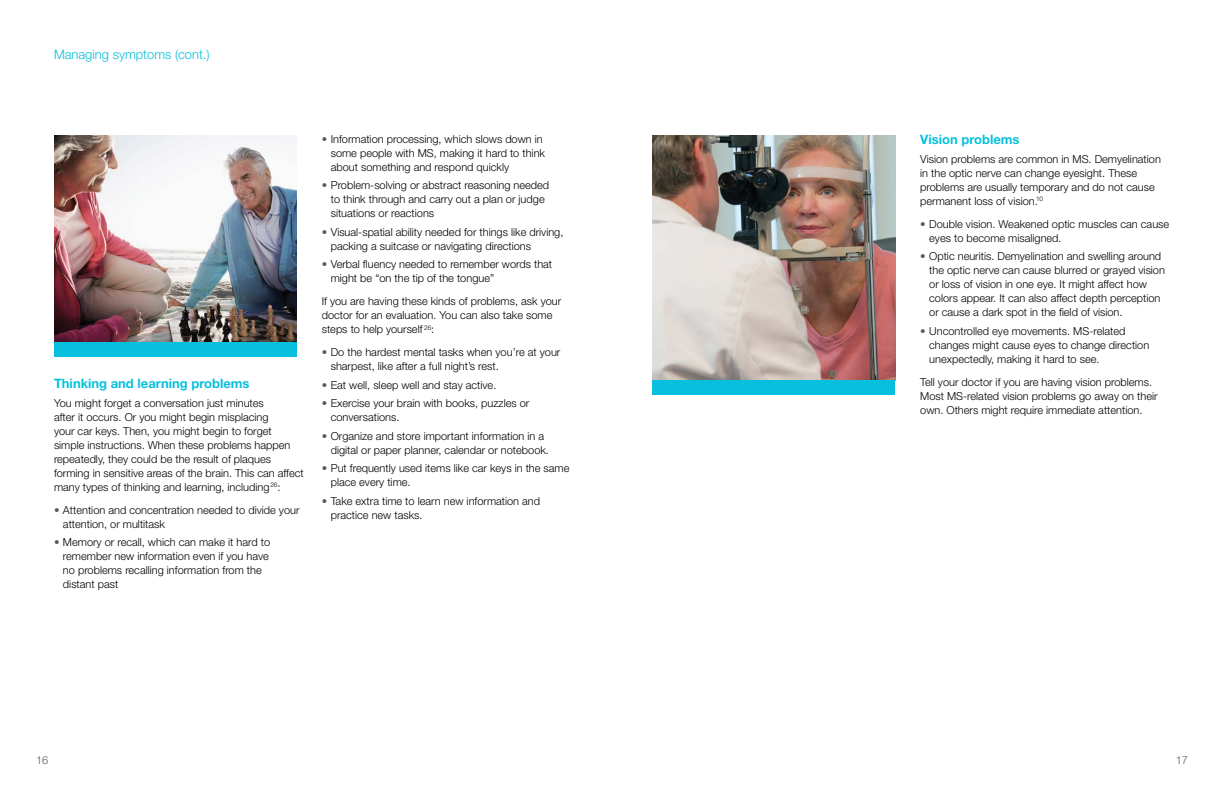
<style>
.page{position:relative;width:1224px;height:792px;background:#fff}
.page>*{position:absolute;margin:0;border:0;box-sizing:border-box;transform-origin:0 0}
.t1{font:700 13px "Helvetica Neue LT Std";color:#08c0de}
.t2{font:300 13px "Helvetica Neue LT Std";color:#08c0de}
.t3{font:300 11px/14px "Helvetica Neue LT Std";color:#000}
.t4{font:300 11px "Helvetica Neue LT Std";color:#58595b}
.s1{color:#58595b}
</style>
<div class="page">
<div style="left:54px;top:342px;width:243px;height:14px;background:#08c0de"></div>
<img style="left:54px;top:135px;width:243px;height:207px">
<img style="left:652px;top:135px;width:244px;height:246px">
<div style="left:652px;top:381px;width:244px;height:14px;background:#08c0de"></div>
<p class="t2" style="left:54px;top:46px;width:157px">Managing symptoms (cont.)</p>
<p class="t1" style="left:54px;top:376px;width:197px">Thinking and learning problems</p>
<p class="t3" style="left:54px;top:396px;width:251px">You might forget a conversation just minutes<br>after it occurs. Or you might begin misplacing<br>your car keys. Then, you might begin to forget simple instructions. When these problems happen repeatedly, they could be the result of plaques forming in sensitive areas of the brain. This can affect many types of thinking and learning, including<sup>26</sup>:</p>
<p class="t3" style="left:63px;top:503px;width:238px;text-indent:-9px"><span class="s1">•</span> Attention and concentration needed to divide your attention, or multitask</p>
<p class="t3" style="left:63px;top:535px;width:209px;text-indent:-9px"><span class="s1">•</span> Memory or recall, which can make it hard to remember new information even if you have no problems recalling information from the distant past</p>
<p class="t3" style="left:331px;top:132px;width:216px;text-indent:-9px"><span class="s1">•</span> Information processing, which slows down in some people with MS, making it hard to think about something and respond quickly</p>
<p class="t3" style="left:331px;top:178px;width:220px;text-indent:-9px"><span class="s1">•</span> Problem-solving or abstract reasoning needed to think through and carry out a plan or judge situations or reactions</p>
<p class="t3" style="left:331px;top:225px;width:234px;text-indent:-9px"><span class="s1">•</span> Visual-spatial ability needed for things like driving, packing a suitcase or navigating directions</p>
<p class="t3" style="left:331px;top:257px;width:223px;text-indent:-9px"><span class="s1">•</span> Verbal fuency needed to remember words that might be “on the tip of the tongue”</p>
<p class="t3" style="left:322px;top:294px;width:241px">If you are having these kinds of problems, ask your doctor for an evaluation. You can also take some steps to help yourself <sup>26</sup>:</p>
<p class="t3" style="left:331px;top:345px;width:231px;text-indent:-9px"><span class="s1">•</span> Do the hardest mental tasks when you’re at your sharpest, like after a full night’s rest.</p>
<p class="t3" style="left:322px;top:378px;width:176px"><span class="s1">•</span> Eat well, sleep well and stay active.</p>
<p class="t3" style="left:331px;top:396px;width:200px;text-indent:-9px"><span class="s1">•</span> Exercise your brain with books, puzzles or conversations.</p>
<p class="t3" style="left:331px;top:429px;width:220px;text-indent:-9px"><span class="s1">•</span> Organize and store important information in a digital or paper planner, calendar or notebook.</p>
<p class="t3" style="left:331px;top:461px;width:240px;text-indent:-9px"><span class="s1">•</span> Put frequently used items like car keys in the same place every time.</p>
<p class="t3" style="left:331px;top:494px;width:211px;text-indent:-9px"><span class="s1">•</span> Take extra time to learn new information and practice new tasks.</p>
<p class="t1" style="left:920px;top:132px;width:101px">Vision problems</p>
<p class="t3" style="left:920px;top:152px;width:242px">Vision problems are common in MS. Demyelination in the optic nerve can change eyesight. These problems are usually temporary and do not cause permanent loss of vision.<sup>10</sup></p>
<p class="t3" style="left:929px;top:217px;width:242px;text-indent:-9px"><span class="s1">•</span> Double vision. Weakened optic muscles can cause eyes to become misaligned.</p>
<p class="t3" style="left:929px;top:249px;width:237px;text-indent:-9px"><span class="s1">•</span> Optic neuritis. Demyelination and swelling around the optic nerve can cause blurred or grayed vision or loss of vision in one eye. It might affect how colors appear. It can also affect depth perception or cause a dark spot in the feld of vision.</p>
<p class="t3" style="left:929px;top:324px;width:222px;text-indent:-9px"><span class="s1">•</span> Uncontrolled eye movements. MS-related changes might cause eyes to change direction unexpectedly, making it hard to see.</p>
<p class="t3" style="left:920px;top:375px;width:239px">Tell your doctor if you are having vision problems.<br>Most MS-related vision problems go away on their own. Others might require immediate attention.</p>
<p class="t4" style="left:36px;top:753px;width:14px">16</p>
<p class="t4" style="left:1176px;top:753px;width:14px">17</p>
</div>
